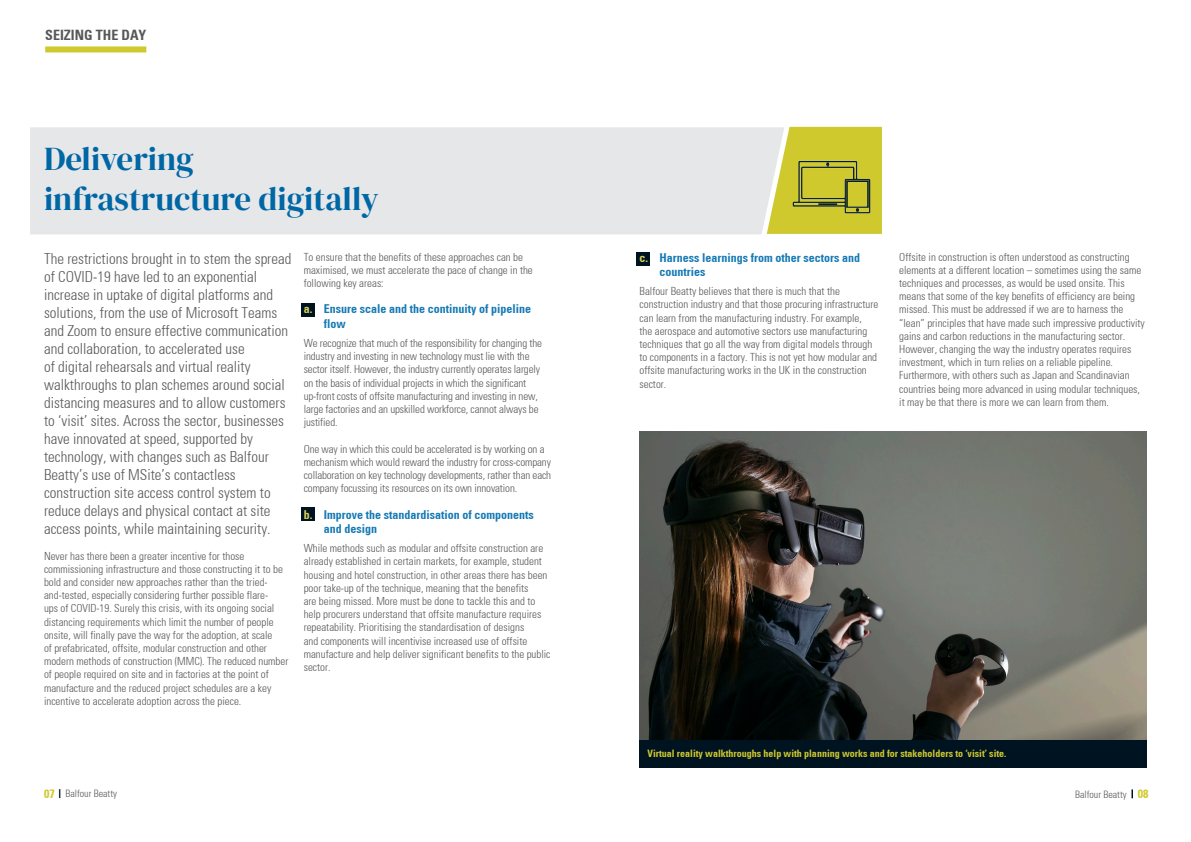
<style>
.page{position:relative;width:1191px;height:842px;background:#fff}
.page>*{position:absolute;margin:0;border:0;box-sizing:border-box;transform-origin:0 0}
.t1{font:33px/39.6px "DM Serif Display";color:#0067a5}
.Body_text{font:300 condensed 15px/18px "Univers";color:#57585a}
.t2{font:700 condensed 14px "Univers";color:#57585a}
.t3{font:700 condensed 12px/14.4px "Univers";color:#177ab4}
.t4{font:700 condensed 12px "Univers";color:#cfc92e}
.Body_text-2{font:300 condensed 11px/13.2px "Univers";color:#57585a}
.t5{font:700 condensed 10px "Univers";color:#cfc92e}
.t6{font:300 condensed 10px "Univers";color:#57585a}
.s1{color:#d8d15d}
</style>
<div class="page">
<div style="left:636px;top:252px;width:13px;height:13px;background:#001321"></div>
<div style="left:301px;top:508px;width:13px;height:13px;background:#001321"></div>
<div style="left:301px;top:303px;width:13px;height:13px;background:#001321"></div>
<div style="left:30px;top:127px;width:736px;height:107px;background:#e6e7e9"></div>
<svg style="left:766px;top:127px;width:116px;height:107px;background:#d8d469"></svg>
<img style="left:639px;top:431px;width:508px;height:309px">
<div style="left:639px;top:740px;width:508px;height:27px;background:#001321"></div>
<img style="left:786px;top:144px;width:90px;height:90px">
<div style="left:45px;top:46px;width:101px;height:6px;background:#cfc92e"></div>
<svg style="left:1131px;top:789px;width:2px;height:9px"></svg>
<p class="t2" style="left:45px;top:26px;width:103px">SEIZING THE DAY</p>
<p class="t1" style="left:44px;top:139px;width:336px">Delivering infrastructure digitally</p>
<p class="Body_text" style="left:44px;top:250px;width:249px">The restrictions brought in to stem the spread of COVID-19 have led to an exponential increase in uptake of digital platforms and solutions, from the use of Microsoft Teams and Zoom to ensure effective communication and collaboration, to accelerated use<br>of digital rehearsals and virtual reality walkthroughs to plan schemes around social distancing measures and to allow customers to ‘visit’ sites. Across the sector, businesses have innovated at speed, supported by technology, with changes such as Balfour Beatty’s use of MSite’s contactless construction site access control system to reduce delays and physical contact at site access points, while maintaining security.</p>
<p class="Body_text-2" style="left:44px;top:549px;width:246px">Never has there been a greater incentive for those commissioning infrastructure and those constructing it to be bold and consider new approaches rather than the tried&shy;and-tested, especially considering further possible flare-<br>ups of COVID-19. Surely this crisis, with its ongoing social distancing requirements which limit the number of people onsite, will finally pave the way for the adoption, at scale<br>of prefabricated, offsite, modular construction and other modern methods of construction (MMC). The reduced number of people required on site and in factories at the point of manufacture and the reduced project schedules are a key incentive to accelerate adoption across the piece.</p>
<p class="Body_text-2" style="left:304px;top:250px;width:231px">To ensure that the benefits of these approaches can be maximised, we must accelerate the pace of change in the following key areas:</p>
<p class="t3" style="left:324px;top:302px;width:209px;text-indent:-20px"><span class="s1">a.</span> Ensure scale and the continuity of pipeline flow</p>
<p class="Body_text-2" style="left:304px;top:336px;width:240px">We recognize that much of the responsibility for changing the industry and investing in new technology must lie with the sector itself. However, the industry currently operates largely on the basis of individual projects in which the significant up-front costs of offsite manufacturing and investing in new, large factories and an upskilled workforce, cannot always be justified.</p>
<p class="Body_text-2" style="left:304px;top:442px;width:249px">One way in which this could be accelerated is by working on a mechanism which would reward the industry for cross-company collaboration on key technology developments, rather than each company focussing its resources on its own innovation.</p>
<p class="t3" style="left:324px;top:507px;width:211px;text-indent:-20px"><span class="s1">b.</span> Improve the standardisation of components and design</p>
<p class="Body_text-2" style="left:304px;top:542px;width:248px">While methods such as modular and offsite construction are already established in certain markets, for example, student housing and hotel construction, in other areas there has been poor take-up of the technique, meaning that the benefits<br>are being missed. More must be done to tackle this and to help procurers understand that offsite manufacture requires repeatability. Prioritising the standardisation of designs<br>and components will incentivise increased use of offsite manufacture and help deliver significant benefits to the public sector.</p>
<p class="t3" style="left:659px;top:250px;width:202px;text-indent:-20px"><span class="s1">c.</span> Harness learnings from other sectors and countries</p>
<p class="Body_text-2" style="left:639px;top:285px;width:240px">Balfour Beatty believes that there is much that the construction industry and that those procuring infrastructure can learn from the manufacturing industry. For example,<br>the aerospace and automotive sectors use manufacturing techniques that go all the way from digital models through to components in a factory. This is not yet how modular and offsite manufacturing works in the UK in the construction sector.</p>
<p class="Body_text-2" style="left:899px;top:250px;width:247px">Offsite in construction is often understood as constructing elements at a different location – sometimes using the same techniques and processes, as would be used onsite. This means that some of the key benefits of efficiency are being missed. This must be addressed if we are to harness the “lean” principles that have made such impressive productivity gains and carbon reductions in the manufacturing sector.<br>However, changing the way the industry operates requires investment, which in turn relies on a reliable pipeline.<br>Furthermore, with others such as Japan and Scandinavian countries being more advanced in using modular techniques, it may be that there is more we can learn from them.</p>
<p class="t5" style="left:647px;top:747px;width:360px">Virtual reality walkthroughs help with planning works and for stakeholders to ‘visit’ site.</p>
<p class="t4" style="left:44px;top:786px;width:12px">07</p>
<p class="t6" style="left:65px;top:788px;width:53px">Balfour Beatty</p>
<p class="t6" style="left:1075px;top:788px;width:53px">Balfour Beatty</p>
<p class="t4" style="left:1137px;top:787px;width:12px">08</p>
</div>
